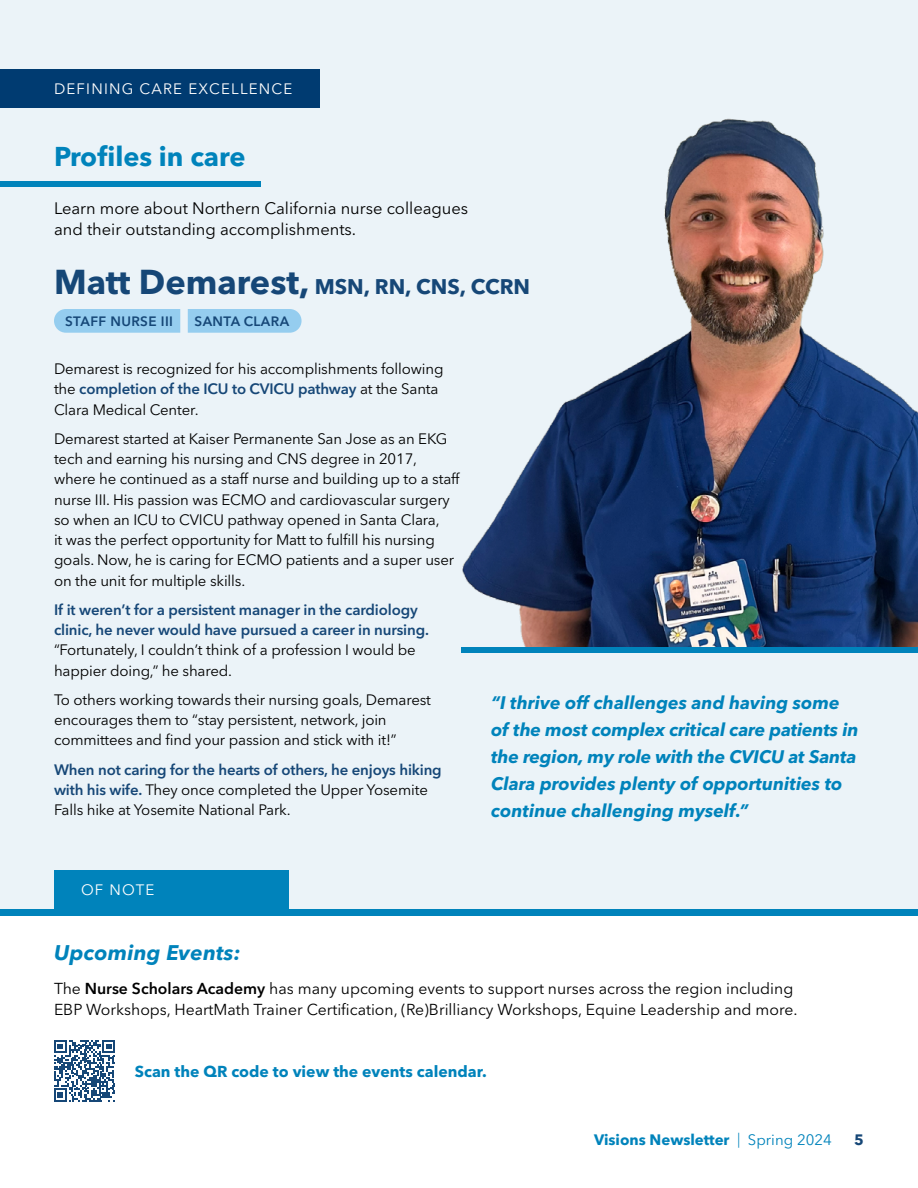
<style>
.page{position:relative;width:918px;height:1188px;background:#fff}
.page>*{position:absolute;margin:0;border:0;box-sizing:border-box;transform-origin:0 0}
.Blurb_Title{font:700 27px "Avenir Next LT Pro";color:#0083bb}
.Profiled_Nurse_Name_Large{font:700 21px "Avenir Next LT Pro";color:#164777}
.BackPage_titles{font:italic 700 21px "Avenir Next LT Pro";letter-spacing:.01em;color:#0083bb}
.Quote_inline{font:italic 700 18px/27px "Avenir Next LT Pro";color:#0083bb}
.Body_Text{font:16.5px/21px "Avenir Next LT Pro";color:#000}
.Body_Text-2{font:15.75px/21px "Avenir Next LT Pro";color:#000}
.Body_Text-3{font:700 15.75px "Avenir Next LT Pro";color:#0083bb}
.Body_Text_Smaller{font:15px/20.2px "Avenir Next LT Pro";letter-spacing:-.01em;color:#000}
.Body_Text_Smaller-2{font:600 15px/20.2px "Avenir Next LT Pro";letter-spacing:-.01em;color:#164777}
.Box_Titles{font:15px "Avenir Next LT Pro";letter-spacing:.08em;color:#fff}
.t1{font:700 15px "Avenir Next LT Pro";color:#0083bb}
.t2{font:700 15px "Avenir Next LT Pro";color:#164777}
.Profiled_Nurse_Title_Location{font:600 13.5px "Avenir Next LT Pro";letter-spacing:.03em;color:#164777}
.s1{font-size:34.2px}
.s2{font-weight:600;color:#164777}
.s3{font-weight:400;color:#000}
.s4{font-weight:600}
.s5{font-weight:300}
.s6{font-weight:400}
</style>
<div class="page">
<div style="left:0;top:0;width:918px;height:915px;background:#ebf3f8"></div>
<div style="left:0;top:69px;width:319px;height:38px;background:#003b71"></div>
<img style="left:462px;top:118px;width:456px;height:529px">
<div style="left:461px;top:647px;width:457px;height:6px;background:#0083bb"></div>
<div style="left:0;top:181px;width:261px;height:6px;background:#0083bb"></div>
<div style="left:54px;top:870px;width:234px;height:39px;background:#0083bb"></div>
<div style="left:0;top:909px;width:918px;height:6px;background:#0083bb"></div>
<div style="left:54px;top:309px;width:126px;height:24px;background:#95cdef"></div>
<svg style="left:188px;top:309px;width:114px;height:24px;background:#98ceef"></svg>
<svg style="left:54px;top:1040px;width:61px;height:62px"></svg>
<p class="Box_Titles" style="left:54px;top:80px;width:240px">DEFINING CARE EXCELLENCE</p>
<p class="Blurb_Title" style="left:54px;top:140px;width:193px">Profiles in care</p>
<p class="Body_Text" style="left:54px;top:198px;width:416px">Learn more about Northern California nurse colleagues and their outstanding accomplishments.</p>
<p class="Profiled_Nurse_Name_Large" style="left:54px;top:274px;width:478px"><span class="s1">Matt Demarest,</span> MSN, RN, CNS, CCRN</p>
<p class="Profiled_Nurse_Title_Location" style="left:65px;top:313px;width:109px">STAFF NURSE III</p>
<p class="Profiled_Nurse_Title_Location" style="left:195px;top:313px;width:96px">SANTA CLARA</p>
<p class="Body_Text_Smaller" style="left:54px;top:359px;width:391px">Demarest is recognized for his accomplishments following the <span class="s2">completion of the ICU to CVICU pathway</span> at the Santa<br>Clara Medical Center.</p>
<p class="Body_Text_Smaller" style="left:54px;top:428px;width:407px">Demarest started at Kaiser Permanente San Jose as an EKG tech and earning his nursing and CNS degree in 2017, where he continued as a staff nurse and building up to a staff nurse III. His passion was ECMO and cardiovascular surgery so when an ICU to CVICU pathway opened in Santa Clara,<br>it was the perfect opportunity for Matt to fulfill his nursing goals. Now, he is caring for ECMO patients and a super user on the unit for multiple skills.</p>
<p class="Body_Text_Smaller-2" style="left:54px;top:599px;width:376px">If it weren’t for a persistent manager in the cardiology clinic, he never would have pursued a career in nursing. <span class="s3">“Fortunately, I couldn’t think of a profession I would be happier doing,” he shared.</span></p>
<p class="Body_Text_Smaller" style="left:54px;top:689px;width:379px">To others working towards their nursing goals, Demarest encourages them to “stay persistent, network, join committees and find your passion and stick with it!”</p>
<p class="Body_Text_Smaller" style="left:54px;top:759px;width:389px"><span class="s2">When not caring for the hearts of others, he enjoys hiking with his wife.</span> They once completed the Upper Yosemite<br>Falls hike at Yosemite National Park.</p>
<p class="Box_Titles" style="left:81px;top:881px;width:75px">OF NOTE</p>
<p class="Quote_inline" style="left:491px;top:689px;width:369px">“I thrive off challenges and having some of the most complex critical care patients in the region, my role with the CVICU at Santa Clara provides plenty of opportunities to continue challenging myself.”</p>
<p class="BackPage_titles" style="left:54px;top:940px;width:188px">Upcoming Events:</p>
<p class="Body_Text-2" style="left:54px;top:978px;width:745px">The <span class="s4">Nurse Scholars Academy</span> has many upcoming events to support nurses across the region including<br>EBP Workshops, HeartMath Trainer Certification, (Re)Brilliancy Workshops, Equine Leadership and more.</p>
<p class="Body_Text-3" style="left:135px;top:1062px;width:354px">Scan the QR code to view the events calendar.</p>
<p class="t1" style="left:594px;top:1131px;width:239px">Visions Newsletter <span class="s5">|</span> <span class="s6">Spring 2024</span></p>
<p class="t2" style="left:854px;top:1131px;width:11px">5</p>
</div>
